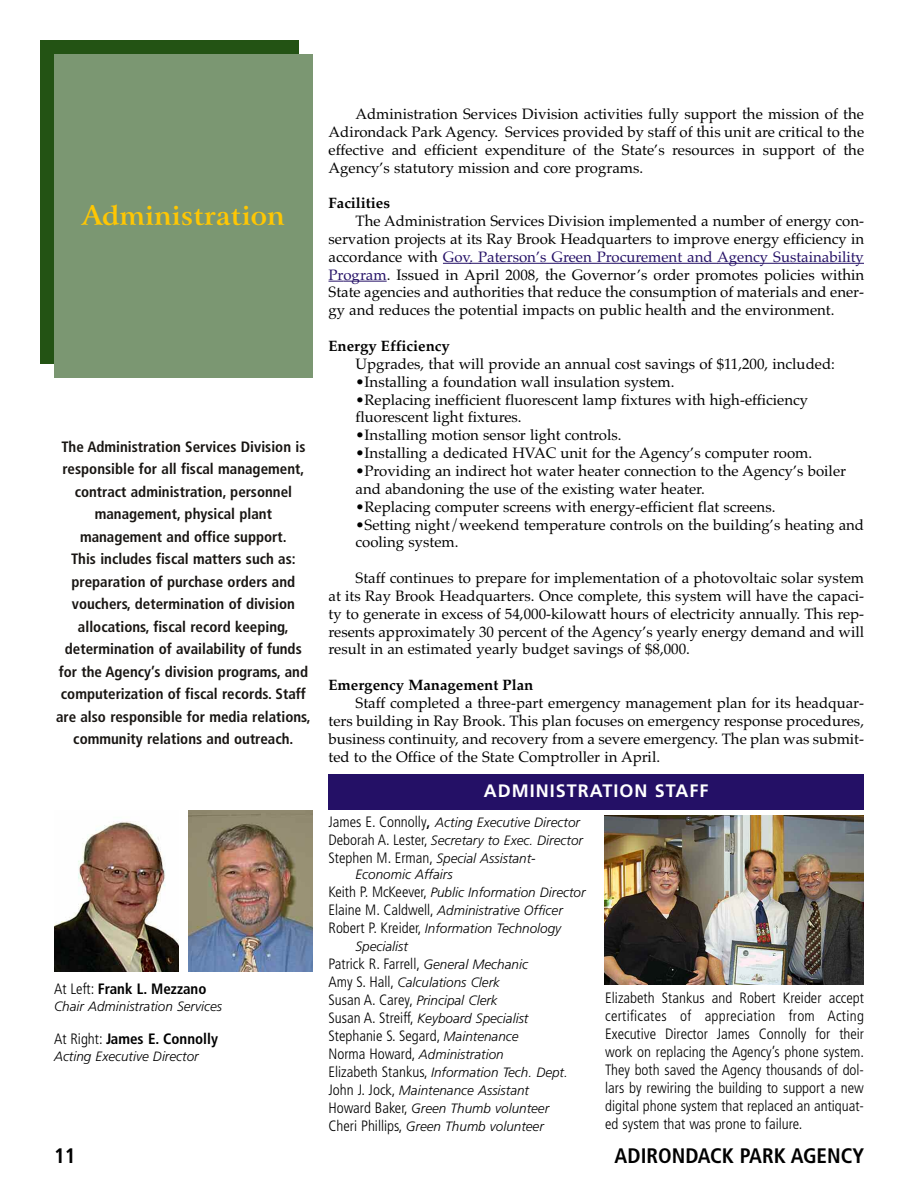
<style>
.page{position:relative;width:918px;height:1188px;background:#fff}
.page>*{position:absolute;margin:0;border:0;box-sizing:border-box;transform-origin:0 0}
.t1{font:700 27px "Arrus BT";color:#ffc703}
.t2{font:700 condensed 21px "Frutiger";color:#000}
.t3{font:700 18px "Frutiger";letter-spacing:.055em;color:#fff}
.t4{font:15px/17.9px "Palatino";color:#000;text-align:justify}
.t5{font:700 condensed 15px/22.5px "Frutiger";color:#181512;text-align:center}
.t6{font:300 condensed 15px/18px "Frutiger";color:#000;text-align:justify}
.t7{font:700 15px "Palatino";color:#000}
.t8{font:700 condensed 15px "Frutiger";color:#000}
.t9{font:italic 300 13.5px/18px "Frutiger";color:#000}
.s1{font-weight:300}
.s2{color:#241066}
.s3{font-style:normal;font-stretch:condensed;font-size:15px}
.s4{font-weight:400;font-style:normal;font-size:15px}
.s5{font-style:italic;font-stretch:normal;font-size:13.5px}
</style>
<div class="page">
<div style="left:40px;top:40px;width:259px;height:324px;background:#235314"></div>
<div style="left:54px;top:54px;width:259px;height:324px;background:#7b9772"></div>
<img style="left:189px;top:810px;width:124px;height:162px">
<img style="left:604px;top:815px;width:260px;height:170px">
<img style="left:54px;top:821px;width:124px;height:151px">
<div style="left:328px;top:775px;width:536px;height:35px;background:#241066"></div>
<svg style="left:443px;top:263px;width:26px;height:1px"></svg>
<hr style="left:469px;top:263px;width:100px;height:1px;background:#241066">
<hr style="left:569px;top:263px;width:43px;height:1px;background:#241066">
<svg style="left:612px;top:263px;width:29px;height:1px"></svg>
<hr style="left:641px;top:263px;width:77px;height:1px;background:#241066">
<hr style="left:717px;top:263px;width:147px;height:1px;background:#241066">
<svg style="left:328px;top:281px;width:15px;height:1px"></svg>
<hr style="left:343px;top:281px;width:44px;height:1px;background:#241066">
<h1 class="t1" style="left:69px;top:186px;width:204px">Administration</h1>
<h1 class="t1" style="left:82px;top:200px;width:204px">Administration</h1>
<p class="t5" style="left:56px;top:437px;width:256px">The Administration Services Division is responsible for all fiscal management, contract administration, personnel management, physical plant management and office support.<br>This includes fiscal matters such as: preparation of purchase orders and vouchers, determination of division allocations, fiscal record keeping, determination of availability of funds for the Agency’s division programs, and computerization of fiscal records. Staff are also responsible for media relations, community relations and outreach.</p>
<p class="t8" style="left:54px;top:982px;width:154px"><span class="s1">At Left:</span> Frank L. Mezzano</p>
<p class="t9" style="left:54px;top:998px;width:170px">Chair Administration Services</p>
<p class="t8" style="left:54px;top:1033px;width:165px"><span class="s1">At Right:</span> James E. Connolly</p>
<p class="t9" style="left:54px;top:1048px;width:146px">Acting Executive Director</p>
<p class="t4" style="left:328px;top:105px;width:537px;text-indent:27px">Administration Services Division activities fully support the mission of the Adirondack Park Agency. Services provided by staff of this unit are critical to the effective and efficient expenditure of the State’s resources in support of the Agency’s statutory mission and core programs.</p>
<p class="t7" style="left:328px;top:194px;width:63px">Facilities</p>
<p class="t4" style="left:328px;top:212px;width:537px;text-indent:27px">The Administration Services Division implemented a number of energy con&shy;servation projects at its Ray Brook Headquarters to improve energy efficiency in accordance with <span class="s2">Gov. Paterson’s Green Procurement and Agency Sustainability Program</span>. Issued in April 2008, the Governor’s order promotes policies within State agencies and authorities that reduce the consumption of materials and ener&shy;gy and reduces the potential impacts on public health and the environment.</p>
<p class="t7" style="left:328px;top:337px;width:123px">Energy Efficiency</p>
<p class="t4" style="left:356px;top:355px;width:481px">Upgrades, that will provide an annual cost savings of $11,200, included:</p>
<p class="t4" style="left:356px;top:373px;width:321px">•Installing a foundation wall insulation system.</p>
<p class="t4" style="left:356px;top:390px;width:454px">•Replacing inefficient fluorescent lamp fixtures with high-efficiency fluorescent light fixtures.</p>
<p class="t4" style="left:356px;top:426px;width:268px">•Installing motion sensor light controls.</p>
<p class="t4" style="left:356px;top:444px;width:458px">•Installing a dedicated HVAC unit for the Agency’s computer room.</p>
<p class="t4" style="left:356px;top:462px;width:492px">•Providing an indirect hot water heater connection to the Agency’s boiler and abandoning the use of the existing water heater.</p>
<p class="t4" style="left:356px;top:498px;width:421px">•Replacing computer screens with energy-efficient flat screens.</p>
<p class="t4" style="left:356px;top:515px;width:510px">•Setting night/weekend temperature controls on the building’s heating and cooling system.</p>
<p class="t4" style="left:328px;top:569px;width:537px;text-indent:27px">Staff continues to prepare for implementation of a photovoltaic solar system at its Ray Brook Headquarters. Once complete, this system will have the capaci&shy;ty to generate in excess of 54,000-kilowatt hours of electricity annually. This rep&shy;resents approximately 30 percent of the Agency’s yearly energy demand and will result in an estimated yearly budget savings of $8,000.</p>
<p class="t7" style="left:328px;top:676px;width:206px">Emergency Management Plan</p>
<p class="t4" style="left:328px;top:694px;width:537px;text-indent:27px">Staff completed a three-part emergency management plan for its headquar&shy;ters building in Ray Brook. This plan focuses on emergency response procedures, business continuity, and recovery from a severe emergency. The plan was submit&shy;ted to the Office of the State Comptroller in April.</p>
<p class="t3" style="left:484px;top:784px;width:226px">ADMINISTRATION STAFF</p>
<p class="t9" style="left:328px;top:814px;width:253px"><span class="s3">James E. Connolly</span><span class="s4">,</span> Acting Executive Director</p>
<p class="t9" style="left:328px;top:832px;width:256px"><span class="s3">Deborah A. Lester,</span> Secretary to Exec. Director</p>
<p class="t9" style="left:328px;top:850px;width:209px"><span class="s3">Stephen M. Erman,</span> Special Assistant-</p>
<p class="t9" style="left:355px;top:867px;width:99px">Economic Affairs</p>
<p class="t9" style="left:328px;top:884px;width:259px"><span class="s3">Keith P. McKeever,</span> Public Information Director</p>
<p class="t9" style="left:328px;top:902px;width:236px"><span class="s3">Elaine M. Caldwell,</span> Administrative Officer</p>
<p class="t9" style="left:328px;top:920px;width:234px"><span class="s3">Robert P. Kreider,</span> Information Technology</p>
<p class="t9" style="left:355px;top:938px;width:54px">Specialist</p>
<p class="t6" style="left:328px;top:956px;width:201px">Patrick R. Farrell, <span class="s5">General Mechanic</span></p>
<p class="t9" style="left:328px;top:974px;width:201px"><span class="s3">Amy S. Hall,</span> Calculations Clerk<br><span class="s3">Susan A. Carey,</span> Principal Clerk<br><span class="s3">Susan A. Streiff,</span> Keyboard Specialist</p>
<p class="t6" style="left:328px;top:1028px;width:192px">Stephanie S. Segard, <span class="s5">Maintenance</span></p>
<p class="t9" style="left:328px;top:1046px;width:241px"><span class="s3">Norma Howard,</span> Administration<br><span class="s3">Elizabeth Stankus,</span> Information Tech. Dept.<br><span class="s3">John J. Jock,</span> Maintenance Assistant <span class="s3">Howard Baker,</span> Green Thumb volunteer <span class="s3">Cheri Phillips,</span> Green Thumb volunteer</p>
<p class="t6" style="left:605px;top:990px;width:260px">Elizabeth Stankus and Robert Kreider accept certificates of appreciation from Acting Executive Director James Connolly for their work on replacing the Agency’s phone system.<br>They both saved the Agency thousands of dol&shy;lars by rewiring the building to support a new digital phone system that replaced an antiquat&shy;ed system that was prone to failure.</p>
<h2 class="t2" style="left:54px;top:1147px;width:23px">11</h2>
<h2 class="t2" style="left:615px;top:1147px;width:251px">ADIRONDACK PARK AGENCY</h2>
</div>
